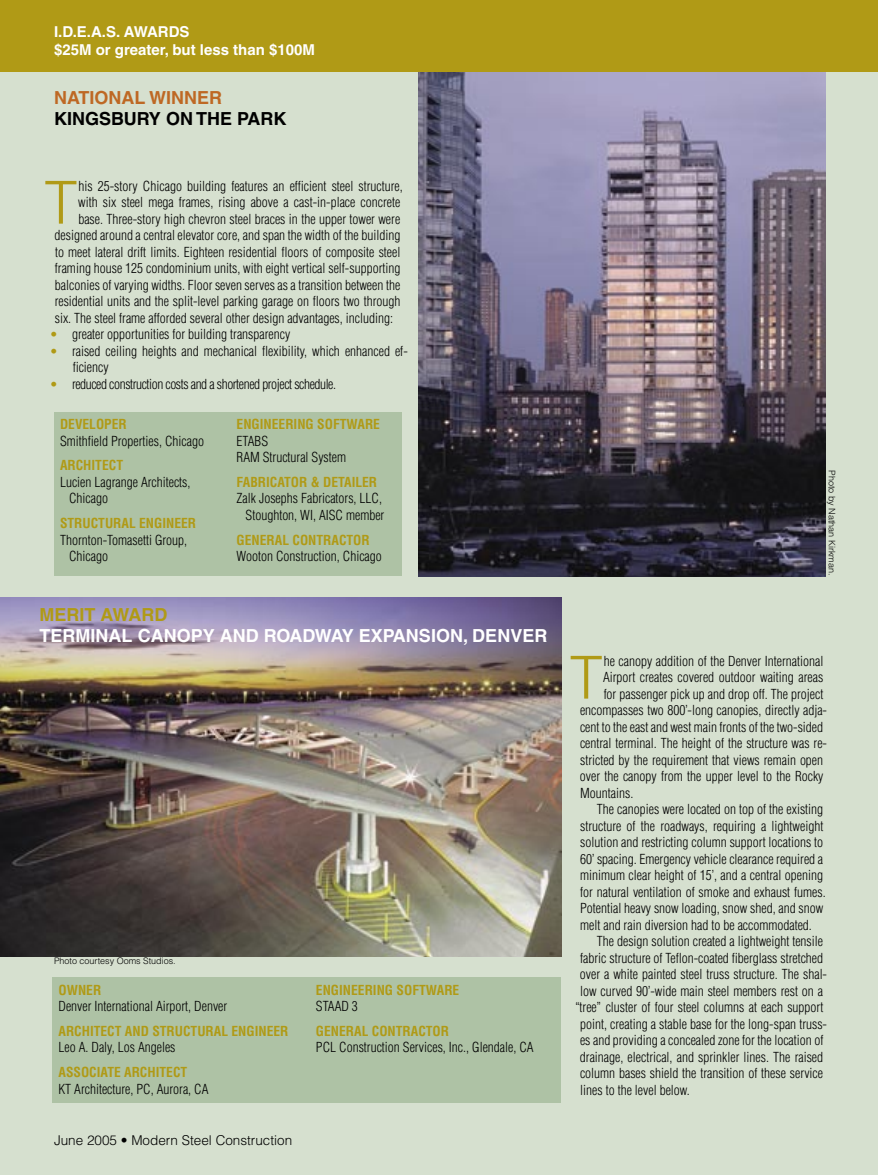
<style>
.page{position:relative;width:878px;height:1175px;background:#fff}
.page>*{position:absolute;margin:0;border:0;box-sizing:border-box;transform-origin:0 0}
.t1{font:300 59.4px "Helvetica";color:#b09a16}
.t2{font:700 18px "Helvetica";color:#fff}
.t3{font:700 18px "Helvetica";color:#000}
.t4{font:700 18px "Helvetica";color:#be6824}
.t5{font:700 18px "Helvetica";color:#b09a16}
.t6{font:700 15px/18px "Helvetica";color:#fff}
.t7{font:300 condensed 13.5px/16.5px "Helvetica";color:#000}
.t8{font:700 condensed 13.5px "Helvetica";color:#b09a16}
.t9{font:300 13.5px "Helvetica";color:#000}
.t10{font:300 condensed 13.5px "Helvetica";letter-spacing:-.03em;color:#000}
.t11{font:300 9px "Helvetica";color:#000}
.s1{font-stretch:normal;color:#b09a16}
.s2{font-weight:700}
</style>
<div class="page">
<div style="left:0;top:0;width:878px;height:1174px;background:#d6e0cf"></div>
<div style="left:0;top:0;width:878px;height:72px;background:#b09a16"></div>
<img style="left:0;top:597px;width:561px;height:359px">
<div style="left:52px;top:977px;width:509px;height:125px;background:#aec2a5"></div>
<img style="left:418px;top:72px;width:407px;height:504px">
<div style="left:54px;top:412px;width:347px;height:164px;background:#aec2a5"></div>
<p class="t6" style="left:54px;top:23px;width:262px">I.D.E.A.S. AWARDS<br>$25M or greater, but less than $100M</p>
<h2 class="t4" style="left:54px;top:87px;width:169px">NATIONAL WINNER</h2>
<h2 class="t3" style="left:54px;top:108px;width:234px">KINGSBURY ON THE PARK</h2>
<h1 class="t1" style="left:44px;top:165px;width:34px">T</h1>
<p class="t7" style="left:78px;top:177px;width:326px">his 25-story Chicago building features an efficient steel structure,</p>
<p class="t7" style="left:78px;top:194px;width:323px">with six steel mega frames, rising above a cast-in-place concrete</p>
<p class="t7" style="left:78px;top:210px;width:323px">base. Three-story high chevron steel braces in the upper tower were</p>
<p class="t7" style="left:55px;top:227px;width:347px">designed around a central elevator core, and span the width of the building</p>
<p class="t7" style="left:55px;top:243px;width:347px">to meet lateral drift limits. Eighteen residential floors of composite steel</p>
<p class="t7" style="left:55px;top:260px;width:347px">framing house 125 condominium units, with eight vertical self-supporting</p>
<p class="t7" style="left:55px;top:276px;width:347px">balconies of varying widths. Floor seven serves as a transition between the</p>
<p class="t7" style="left:55px;top:293px;width:347px">residential units and the split-level parking garage on floors two through</p>
<p class="t7" style="left:55px;top:309px;width:340px">six. The steel frame afforded several other design advantages, including:</p>
<p class="t7" style="left:50px;top:326px;width:241px"><span class="s1">•</span> greater opportunities for building transparency</p>
<p class="t7" style="left:73px;top:342px;width:336px;text-indent:-22px"><span class="s1">•</span> raised ceiling heights and mechanical flexibility, which enhanced ef&shy;ficiency</p>
<p class="t10" style="left:50px;top:375px;width:287px"><span class="s1">•</span> reduced construction costs and a shortened project schedule.</p>
<p class="t8" style="left:60px;top:416px;width:68px">DEVELOPER</p>
<p class="t7" style="left:60px;top:432px;width:145px">Smithfield Properties, Chicago</p>
<p class="t8" style="left:60px;top:457px;width:65px">ARCHITECT</p>
<p class="t7" style="left:69px;top:474px;width:123px;text-indent:-9px">Lucien Lagrange Architects,<br>Chicago</p>
<p class="t8" style="left:60px;top:515px;width:138px">STRUCTURAL ENGINEER</p>
<p class="t7" style="left:69px;top:531px;width:120px;text-indent:-9px">Thornton-Tomasetti Group,<br>Chicago</p>
<p class="t8" style="left:236px;top:416px;width:145px">ENGINEERING SOFTWARE</p>
<p class="t7" style="left:236px;top:432px;width:111px">ETABS<br>RAM Structural System</p>
<p class="t8" style="left:236px;top:473px;width:142px">FABRICATOR &amp; DETAILER</p>
<p class="t7" style="left:236px;top:490px;width:149px;text-align:right">Zalk Josephs Fabricators, LLC,<br>Stoughton, WI, AISC member</p>
<p class="t8" style="left:236px;top:531px;width:135px">GENERAL CONTRACTOR</p>
<p class="t7" style="left:236px;top:548px;width:147px">Wooton Construction, Chicago</p>
<h2 class="t5" style="left:40px;top:604px;width:129px">MERIT AWARD</h2>
<h2 class="t2" style="left:40px;top:625px;width:509px">TERMINAL CANOPY AND ROADWAY EXPANSION, DENVER</h2>
<p class="t11" style="left:54px;top:954px;width:123px">Photo courtesy Ooms Studios.</p>
<p class="t8" style="left:58px;top:981px;width:44px">OWNER</p>
<p class="t7" style="left:58px;top:997px;width:170px">Denver International Airport, Denver</p>
<p class="t8" style="left:58px;top:1022px;width:231px">ARCHITECT AND STRUCTURAL ENGINEER</p>
<p class="t7" style="left:58px;top:1039px;width:118px">Leo A. Daly, Los Angeles</p>
<p class="t8" style="left:58px;top:1063px;width:130px">ASSOCIATE ARCHITECT</p>
<p class="t7" style="left:58px;top:1080px;width:151px">KT Architecture, PC, Aurora, CA</p>
<p class="t8" style="left:316px;top:981px;width:145px">ENGINEERING SOFTWARE</p>
<p class="t7" style="left:316px;top:997px;width:43px">STAAD 3</p>
<p class="t8" style="left:316px;top:1022px;width:135px">GENERAL CONTRACTOR</p>
<p class="t7" style="left:316px;top:1039px;width:219px">PCL Construction Services, Inc., Glendale, CA</p>
<p class="t9" style="left:54px;top:1132px;width:269px"><span class="s2">28</span> • June 2005 • Modern Steel Construction</p>
<p class="t9" style="left:54px;top:1132px;width:240px">June 2005 • Modern Steel Construction</p>
<p class="t11" style="left:837px;top:470px;width:107px;rotate:90deg">Photo by Nathan Kirkman.</p>
<h1 class="t1" style="left:569px;top:640px;width:34px">T</h1>
<p class="t7" style="left:603px;top:652px;width:221px">he canopy addition of the Denver International</p>
<p class="t7" style="left:603px;top:669px;width:222px">Airport creates covered outdoor waiting areas</p>
<p class="t7" style="left:603px;top:685px;width:221px">for passenger pick up and drop off. The project</p>
<p class="t7" style="left:580px;top:702px;width:248px">encompasses two 800’-long canopies, directly adja-</p>
<p class="t7" style="left:580px;top:718px;width:245px">cent to the east and west main fronts of the two-sided</p>
<p class="t7" style="left:580px;top:735px;width:248px">central terminal. The height of the structure was re-</p>
<p class="t7" style="left:580px;top:751px;width:245px">stricted by the requirement that views remain open</p>
<p class="t7" style="left:580px;top:768px;width:245px">over the canopy from the upper level to the Rocky</p>
<p class="t7" style="left:580px;top:784px;width:55px">Mountains.</p>
<p class="t7" style="left:597px;top:801px;width:228px">The canopies were located on top of the existing</p>
<p class="t7" style="left:580px;top:817px;width:245px">structure of the roadways, requiring a lightweight</p>
<p class="t7" style="left:580px;top:834px;width:245px">solution and restricting column support locations to</p>
<p class="t7" style="left:580px;top:850px;width:244px">60’ spacing. Emergency vehicle clearance required a</p>
<p class="t7" style="left:580px;top:867px;width:244px">minimum clear height of 15’, and a central opening</p>
<p class="t7" style="left:580px;top:883px;width:247px">for natural ventilation of smoke and exhaust fumes.</p>
<p class="t7" style="left:580px;top:900px;width:245px">Potential heavy snow loading, snow shed, and snow</p>
<p class="t7" style="left:580px;top:916px;width:233px">melt and rain diversion had to be accommodated.</p>
<p class="t7" style="left:597px;top:933px;width:228px">The design solution created a lightweight tensile</p>
<p class="t7" style="left:580px;top:949px;width:244px">fabric structure of Teflon-coated fiberglass stretched</p>
<p class="t7" style="left:580px;top:966px;width:249px">over a white painted steel truss structure. The shal-</p>
<p class="t7" style="left:580px;top:982px;width:244px">low curved 90’-wide main steel members rest on a</p>
<p class="t7" style="left:575px;top:999px;width:250px">“tree” cluster of four steel columns at each support</p>
<p class="t7" style="left:580px;top:1015px;width:248px">point, creating a stable base for the long-span truss-</p>
<p class="t7" style="left:580px;top:1032px;width:245px">es and providing a concealed zone for the location of</p>
<p class="t7" style="left:580px;top:1048px;width:245px">drainage, electrical, and sprinkler lines. The raised</p>
<p class="t7" style="left:580px;top:1065px;width:244px">column bases shield the transition of these service</p>
<p class="t7" style="left:580px;top:1081px;width:111px">lines to the level below.</p>
</div>
